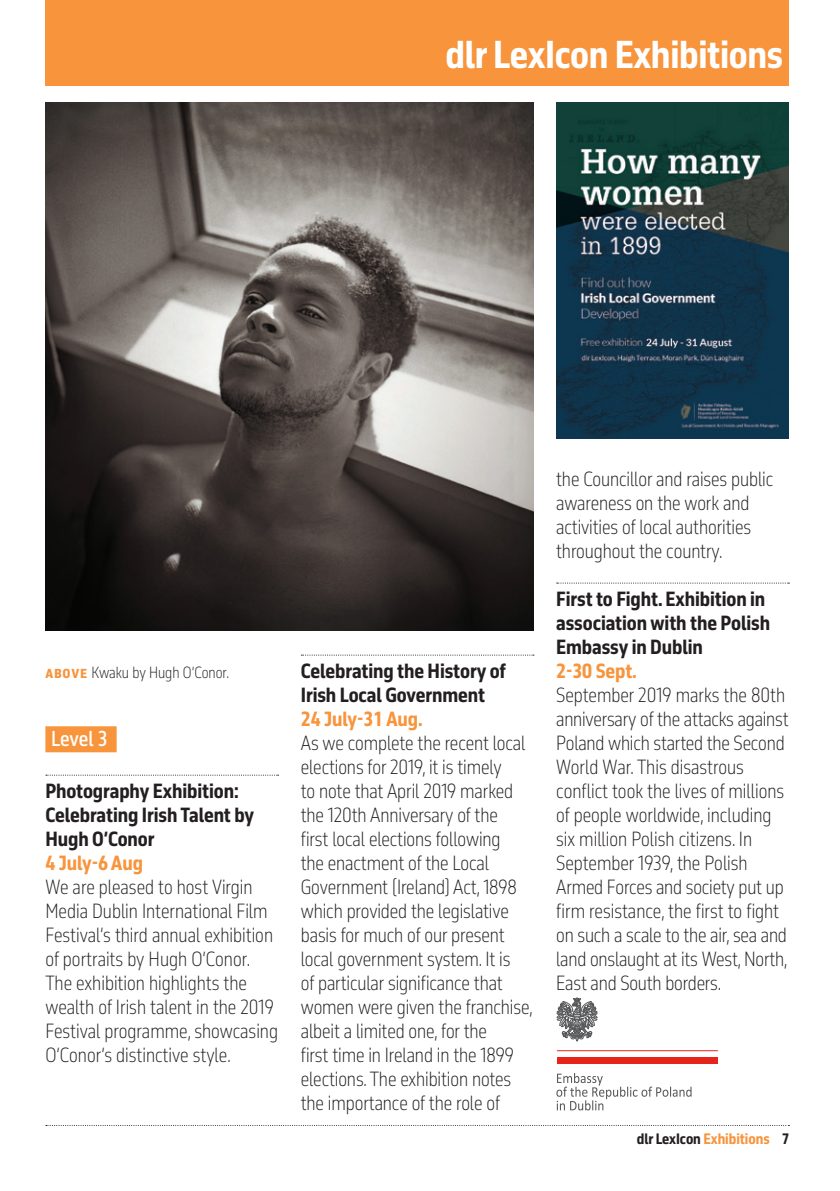
<style>
.page{position:relative;width:840px;height:1191px;background:#fff}
.page>*{position:absolute;margin:0;border:0;box-sizing:border-box;transform-origin:0 0}
.Section_Head{font:36px "November Cond Pro Hea";letter-spacing:-.01em;color:#fff}
.A_Head_EXIB_2{font:500 20px "November Cond Pro";letter-spacing:-.005em;color:#fff}
.text{font:300 expanded 19px/24px "November Cond Pro";letter-spacing:-.005em;color:#231f20}
.Bold_Text_rule_above{font:19px/24px "November Cond Pro Hea";letter-spacing:-.005em;color:#231f20}
.Bold_Text_EXIB{font:19px "November Cond Pro Hea";letter-spacing:-.005em;color:#f7943c}
.t1{font:300 expanded 15px "November Cond Pro";color:#231f20}
.text-2{font:14px "November Cond Pro Hea";letter-spacing:-.005em;color:#231f20}
.s1{font-family:"November Cond Pro Hea";font-weight:400;font-stretch:normal;color:#f7943c}
.s2{color:#f7943c}
</style>
<div class="page">
<svg style="left:46px;top:1125px;width:743px;height:1px"></svg>
<div style="left:45px;top:0;width:743px;height:85px;background:#f7943c"></div>
<div style="left:45px;top:726px;width:72px;height:26px;background:#f7943c"></div>
<svg style="left:46px;top:774px;width:232px;height:1px"></svg>
<svg style="left:301px;top:654px;width:232px;height:1px"></svg>
<svg style="left:556px;top:582px;width:233px;height:1px"></svg>
<img style="left:556px;top:102px;width:232px;height:336px">
<img style="left:45px;top:102px;width:488px;height:528px">
<svg style="left:556px;top:997px;width:41px;height:44px"></svg>
<svg style="left:556px;top:1073px;width:135px;height:37px"></svg>
<div style="left:556px;top:1057px;width:161px;height:7px;background:#e72419"></div>
<hr style="left:556px;top:1050px;width:161px;height:1px;background:#e72419">
<p class="Section_Head" style="left:445px;top:25px;width:339px">dlr LexIcon Exhibitions</p>
<p class="t1" style="left:45px;top:661px;width:185px"><span class="s1">above</span> Kwaku by Hugh O’Conor.</p>
<p class="A_Head_EXIB_2" style="left:51px;top:723px;width:59px">Level 3</p>
<p class="Bold_Text_rule_above" style="left:45px;top:778px;width:210px">Photography Exhibition:<br>Celebrating Irish Talent by<br>Hugh O’Conor</p>
<p class="Bold_Text_EXIB" style="left:45px;top:847px;width:99px">4 July-6 Aug</p>
<p class="text" style="left:45px;top:874px;width:234px">We are pleased to host Virgin<br>Media Dublin International Film<br>Festival’s third annual exhibition of portraits by Hugh O’Conor.<br>The exhibition highlights the wealth of Irish talent in the 2019<br>Festival programme, showcasing<br>O’Conor’s distinctive style.</p>
<p class="Bold_Text_rule_above" style="left:300px;top:658px;width:206px">Celebrating the History of<br>Irish Local Government</p>
<p class="Bold_Text_EXIB" style="left:300px;top:703px;width:123px">24 July-31 Aug.</p>
<p class="text" style="left:300px;top:730px;width:233px">As we complete the recent local elections for 2019, it is timely<br>to note that April 2019 marked the 120th Anniversary of the<br>first local elections following<br>the enactment of the Local<br>Government (Ireland) Act, 1898 which provided the legislative basis for much of our present local government system. It is<br>of particular significance that women were given the franchise, albeit a limited one, for the<br>first time in Ireland in the 1899 elections. The exhibition notes the importance of the role of</p>
<p class="text" style="left:556px;top:466px;width:218px">the Councillor and raises public awareness on the work and activities of local authorities throughout the country.</p>
<p class="Bold_Text_rule_above" style="left:556px;top:586px;width:215px">First to Fight. Exhibition in association with the Polish<br>Embassy in Dublin</p>
<p class="Bold_Text_EXIB" style="left:556px;top:655px;width:82px">2-30 Sept.</p>
<p class="text" style="left:556px;top:682px;width:234px">September 2019 marks the 80th anniversary of the attacks against<br>Poland which started the Second<br>World War. This disastrous conflict took the lives of millions of people worldwide, including six million Polish citizens. In<br>September 1939, the Polish<br>Armed Forces and society put up firm resistance, the first to fight on such a scale to the air, sea and land onslaught at its West, North,<br>East and South borders.</p>
<p class="text-2" style="left:636px;top:1127px;width:153px">dlr LexIcon <span class="s2">Exhibitions</span> 7</p>
</div>
